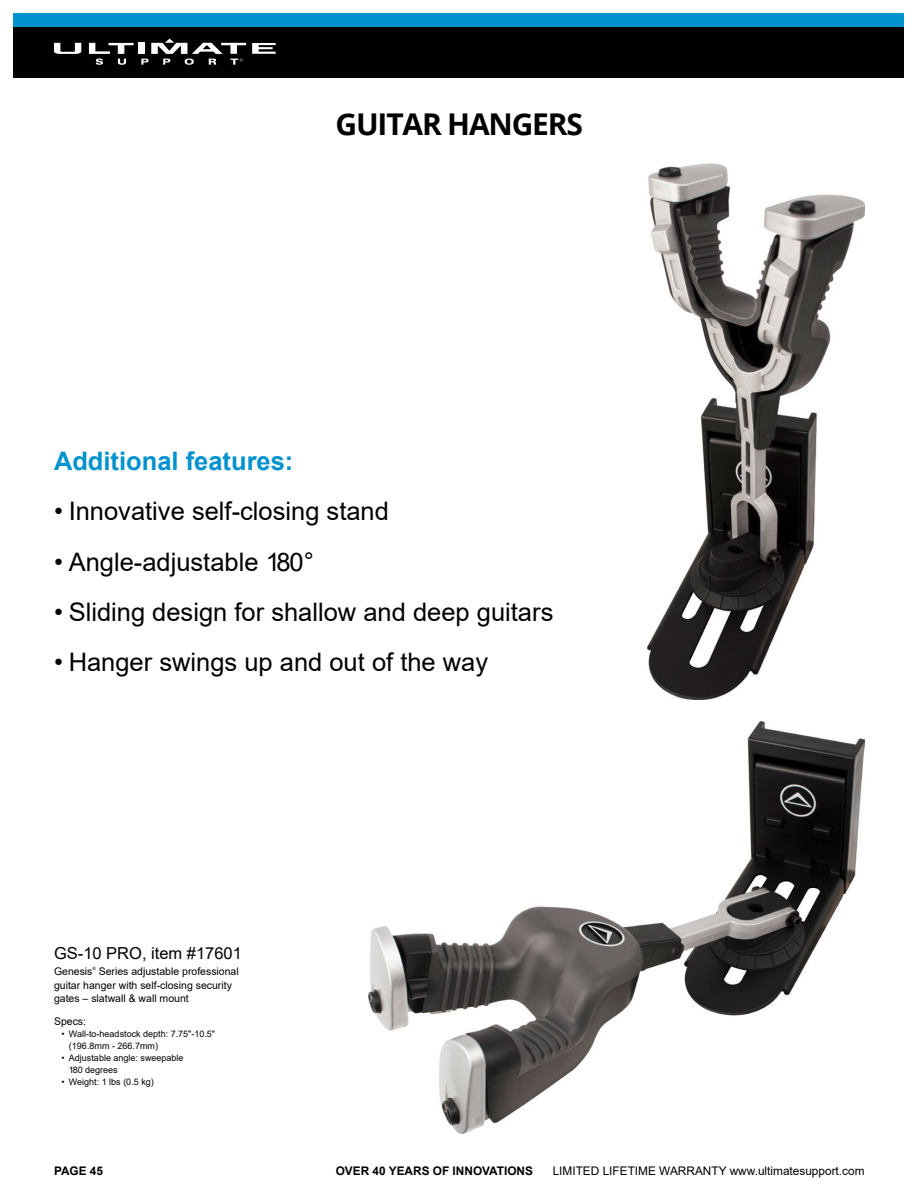
<style>
.page{position:relative;width:918px;height:1188px;background:#fff}
.page>*{position:absolute;margin:0;border:0;box-sizing:border-box;transform-origin:0 0}
.t1{font:700 30px "Open Sans";letter-spacing:-.04em;color:#000}
.t2{font:25.5px "Arial";color:#000}
.t3{font:700 25.5px "Arial";color:#0092cf}
.t4{font:16.5px "Arial";color:#000}
.t5{font:11.85px "Arial";color:#000}
.t6{font:700 11.85px "Arial";color:#000}
.t7{font:10.5px/13.5px "Arial";color:#000}
.t8{font:9px/12px "Arial";color:#000}
.t9{font:4.5px "Arial";color:#000}
</style>
<div class="page">
<img style="left:648px;top:163px;width:217px;height:536px">
<img style="left:368px;top:722px;width:497px;height:412px">
<div style="left:14px;top:14px;width:890px;height:13px;background:#0092cf"></div>
<div style="left:14px;top:27px;width:890px;height:51px;background:#000"></div>
<div style="left:138px;top:43px;width:6px;height:11px;background:#fff"></div>
<svg style="left:252px;top:43px;width:24px;height:11px"></svg>
<svg style="left:89px;top:43px;width:45px;height:22px"></svg>
<svg style="left:54px;top:43px;width:27px;height:11px"></svg>
<svg style="left:141px;top:39px;width:105px;height:26px"></svg>
<p class="t1" style="left:336px;top:103px;width:249px">GUITAR HANGERS</p>
<p class="t3" style="left:54px;top:443px;width:241px">Additional features:</p>
<p class="t2" style="left:54px;top:494px;width:336px">• Innovative self-closing stand</p>
<p class="t2" style="left:54px;top:544px;width:261px">• Angle-adjustable 180°</p>
<p class="t2" style="left:54px;top:595px;width:501px">• Sliding design for shallow and deep guitars</p>
<p class="t2" style="left:54px;top:645px;width:436px">• Hanger swings up and out of the way</p>
<p class="t4" style="left:54px;top:942px;width:190px">GS-10 PRO, item #17601</p>
<p class="t7" style="left:54px;top:965px;width:40px">Genesis</p>
<p class="t9" style="left:93px;top:965px;width:5px">®</p>
<p class="t7" style="left:54px;top:965px;width:186px;text-indent:45px">Series adjustable professional guitar hanger with self-closing security gates – slatwall &amp; wall mount</p>
<p class="t7" style="left:54px;top:1014px;width:34px">Specs:</p>
<p class="t8" style="left:69px;top:1027px;width:148px;text-indent:-7px">• Wall-to-headstock depth: 7.75"-10.5" (196.8mm - 266.7mm)</p>
<p class="t8" style="left:69px;top:1051px;width:116px;text-indent:-7px">• Adjustable angle: sweepable<br>180 degrees</p>
<p class="t8" style="left:61px;top:1075px;width:94px">• Weight: 1 lbs (0.5 kg)</p>
<p class="t6" style="left:54px;top:1162px;width:51px">PAGE 45</p>
<p class="t6" style="left:336px;top:1162px;width:199px">OVER 40 YEARS OF INNOVATIONS</p>
<p class="t5" style="left:553px;top:1162px;width:313px">LIMITED LIFETIME WARRANTY www.ultimatesupport.com</p>
</div>
